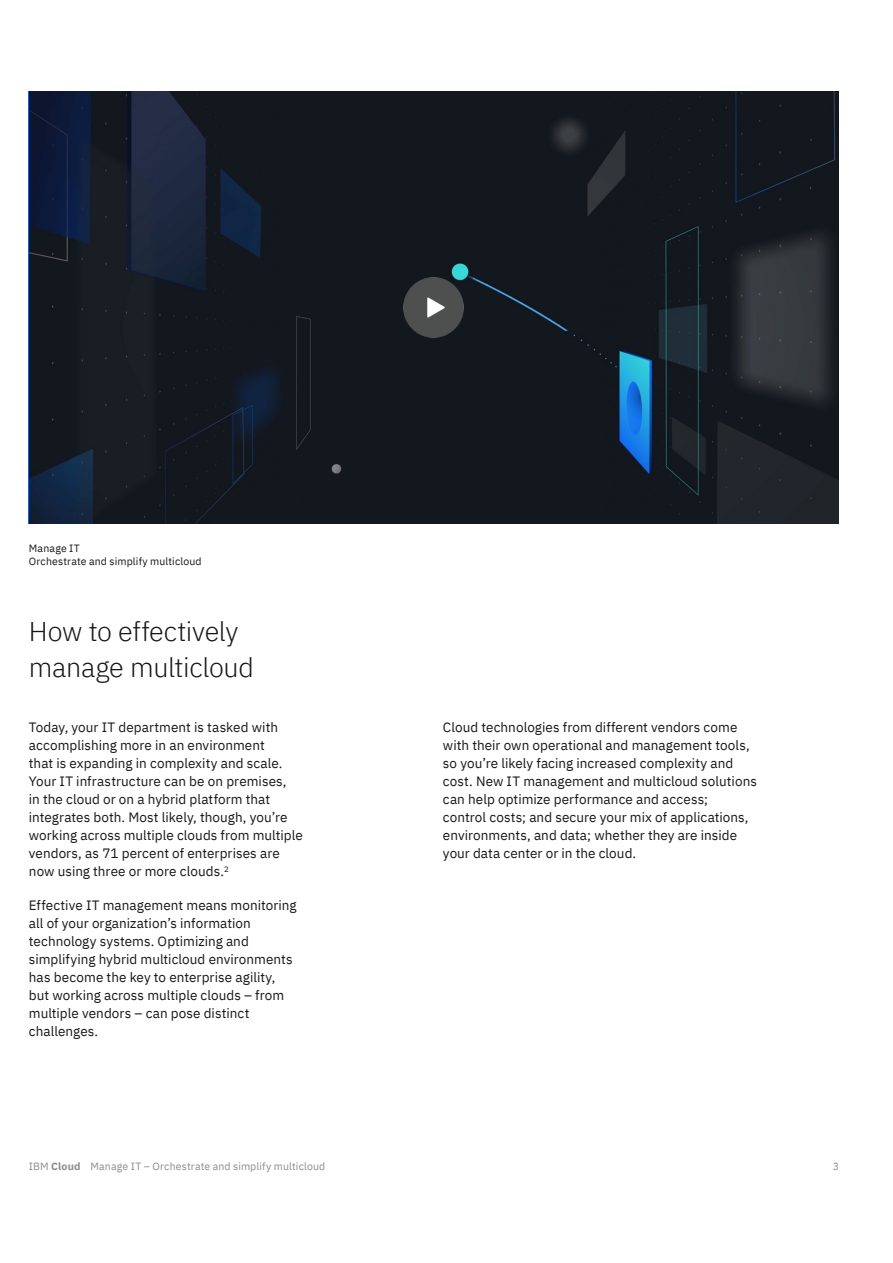
<style>
.page{position:relative;width:893px;height:1263px;background:#fff}
.page>*{position:absolute;margin:0;border:0;box-sizing:border-box;transform-origin:0 0}
.Pagehead{font:300 27px/36px "IBM Plex Sans";letter-spacing:-.015em;color:#171717}
.Body{font:13.5px/18px "IBM Plex Sans";letter-spacing:.005em;color:#171717}
.t1{font:10.5px "IBM Plex Sans";letter-spacing:.015em;color:#8c8c8c}
.Left2{font:10.5px "IBM Plex Sans";letter-spacing:.015em;color:#171717}
.s1{font-weight:700}
</style>
<div class="page">
<img style="left:29px;top:91px;width:809px;height:432px">
<img style="left:404px;top:277px;width:60px;height:60px">
<p class="Left2" style="left:29px;top:540px;width:52px">Manage IT</p>
<p class="Left2" style="left:29px;top:553px;width:174px">Orchestrate and simplify multicloud</p>
<p class="Pagehead" style="left:29px;top:611px;width:227px">How to effectively manage multicloud</p>
<p class="Body" style="left:29px;top:717px;width:275px">Today, your IT department is tasked with accomplishing more in an environment<br>that is expanding in complexity and scale.<br>Your IT infrastructure can be on premises,<br>in the cloud or on a hybrid platform that integrates both. Most likely, though, you’re working across multiple clouds from multiple vendors, as 71 percent of enterprises are now using three or more clouds.<sup>2</sup></p>
<p class="Body" style="left:29px;top:895px;width:269px">Effective IT management means monitoring all of your organization’s information technology systems. Optimizing and simplifying hybrid multicloud environments has become the key to enterprise agility, but working across multiple clouds – from multiple vendors – can pose distinct challenges.</p>
<p class="Body" style="left:443px;top:717px;width:316px">Cloud technologies from different vendors come with their own operational and management tools, so you’re likely facing increased complexity and cost. New IT management and multicloud solutions can help optimize performance and access;<br>control costs; and secure your mix of applications, environments, and data; whether they are inside your data center or in the cloud.</p>
<p class="t1" style="left:29px;top:1158px;width:298px">IBM <span class="s1">Cloud</span> Manage IT – Orchestrate and simplify multicloud</p>
<p class="t1" style="left:833px;top:1158px;width:8px">3</p>
</div>
